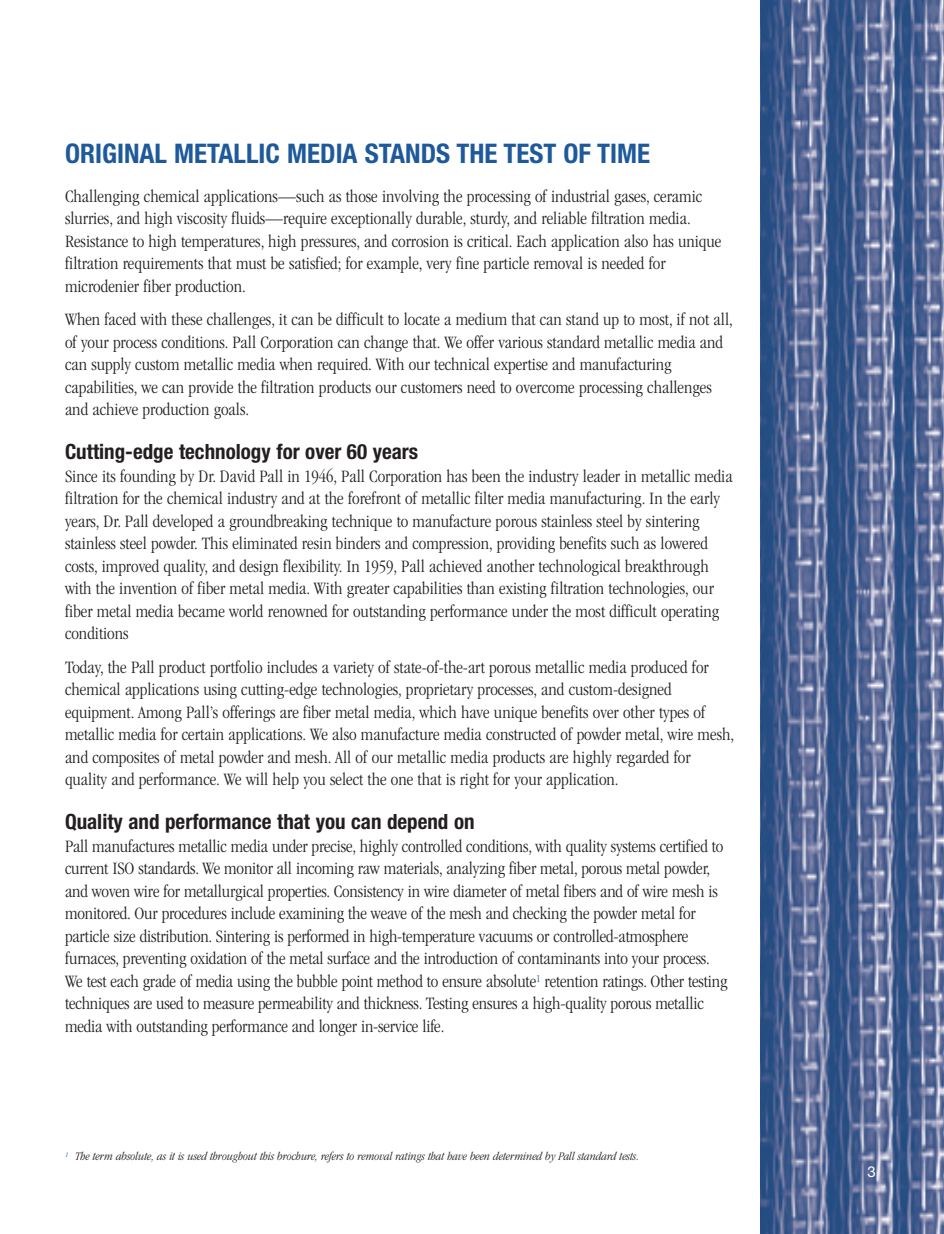
<style>
.page{position:relative;width:944px;height:1234px;background:#fff}
.page>*{position:absolute;margin:0;border:0;box-sizing:border-box;transform-origin:0 0}
.t1{font:700 condensed 27px "Helvetica Neue";color:#1e5a9b}
.t2{font:700 condensed 21px "Helvetica Neue";color:#231f20}
.t3{font:300 condensed 18px/22.5px "ITC Garamond Std";color:#231f20}
.t4{font:15px "Helvetica Neue";color:#fff}
.t5{font:italic 300 condensed 12px "ITC Garamond Std";color:#231f20}
</style>
<div class="page">
<img style="left:761px;top:0;width:183px;height:1233px">
<h1 class="t1" style="left:65px;top:137px;width:587px">ORIGINAL METALLIC MEDIA STANDS THE TEST OF TIME</h1>
<p class="t3" style="left:65px;top:186px;width:658px">Challenging chemical applications—such as those involving the processing of industrial gases, ceramic slurries, and high viscosity fluids—require exceptionally durable, sturdy, and reliable filtration media.<br>Resistance to high temperatures, high pressures, and corrosion is critical. Each application also has unique filtration requirements that must be satisfied; for example, very fine particle removal is needed for microdenier fiber production.</p>
<p class="t3" style="left:65px;top:309px;width:669px">When faced with these challenges, it can be difficult to locate a medium that can stand up to most, if not all, of your process conditions. Pall Corporation can change that. We offer various standard metallic media and can supply custom metallic media when required. With our technical expertise and manufacturing capabilities, we can provide the filtration products our customers need to overcome processing challenges and achieve production goals.</p>
<p class="t2" style="left:65px;top:439px;width:355px">Cutting-edge technology for over 60 years</p>
<p class="t3" style="left:65px;top:466px;width:669px">Since its founding by Dr. David Pall in 1946, Pall Corporation has been the industry leader in metallic media filtration for the chemical industry and at the forefront of metallic filter media manufacturing. In the early years, Dr. Pall developed a groundbreaking technique to manufacture porous stainless steel by sintering stainless steel powder. This eliminated resin binders and compression, providing benefits such as lowered costs, improved quality, and design flexibility. In 1959, Pall achieved another technological breakthrough with the invention of fiber metal media. With greater capabilities than existing filtration technologies, our fiber metal media became world renowned for outstanding performance under the most difficult operating conditions</p>
<p class="t3" style="left:65px;top:657px;width:671px">Today, the Pall product portfolio includes a variety of state-of-the-art porous metallic media produced for chemical applications using cutting-edge technologies, proprietary processes, and custom-designed equipment. Among Pall’s offerings are fiber metal media, which have unique benefits over other types of metallic media for certain applications. We also manufacture media constructed of powder metal, wire mesh, and composites of metal powder and mesh. All of our metallic media products are highly regarded for quality and performance. We will help you select the one that is right for your application.</p>
<p class="t2" style="left:65px;top:808px;width:411px">Quality and performance that you can depend on</p>
<p class="t3" style="left:65px;top:835px;width:664px">Pall manufactures metallic media under precise, highly controlled conditions, with quality systems certified to current ISO standards. We monitor all incoming raw materials, analyzing fiber metal, porous metal powder, and woven wire for metallurgical properties. Consistency in wire diameter of metal fibers and of wire mesh is monitored. Our procedures include examining the weave of the mesh and checking the powder metal for particle size distribution. Sintering is performed in high-temperature vacuums or controlled-atmosphere furnaces, preventing oxidation of the metal surface and the introduction of contaminants into your process.<br>We test each grade of media using the bubble point method to ensure absolute<sup>1</sup> retention ratings. Other testing techniques are used to measure permeability and thickness. Testing ensures a high-quality porous metallic media with outstanding performance and longer in-service life.</p>
<p class="t5" style="left:65px;top:1151px;width:576px"><sup>1</sup> The term absolute, as it is used throughout this brochure, refers to removal ratings that have been determined by Pall standard tests.</p>
<p class="t4" style="left:868px;top:1165px;width:10px">3</p>
</div>
